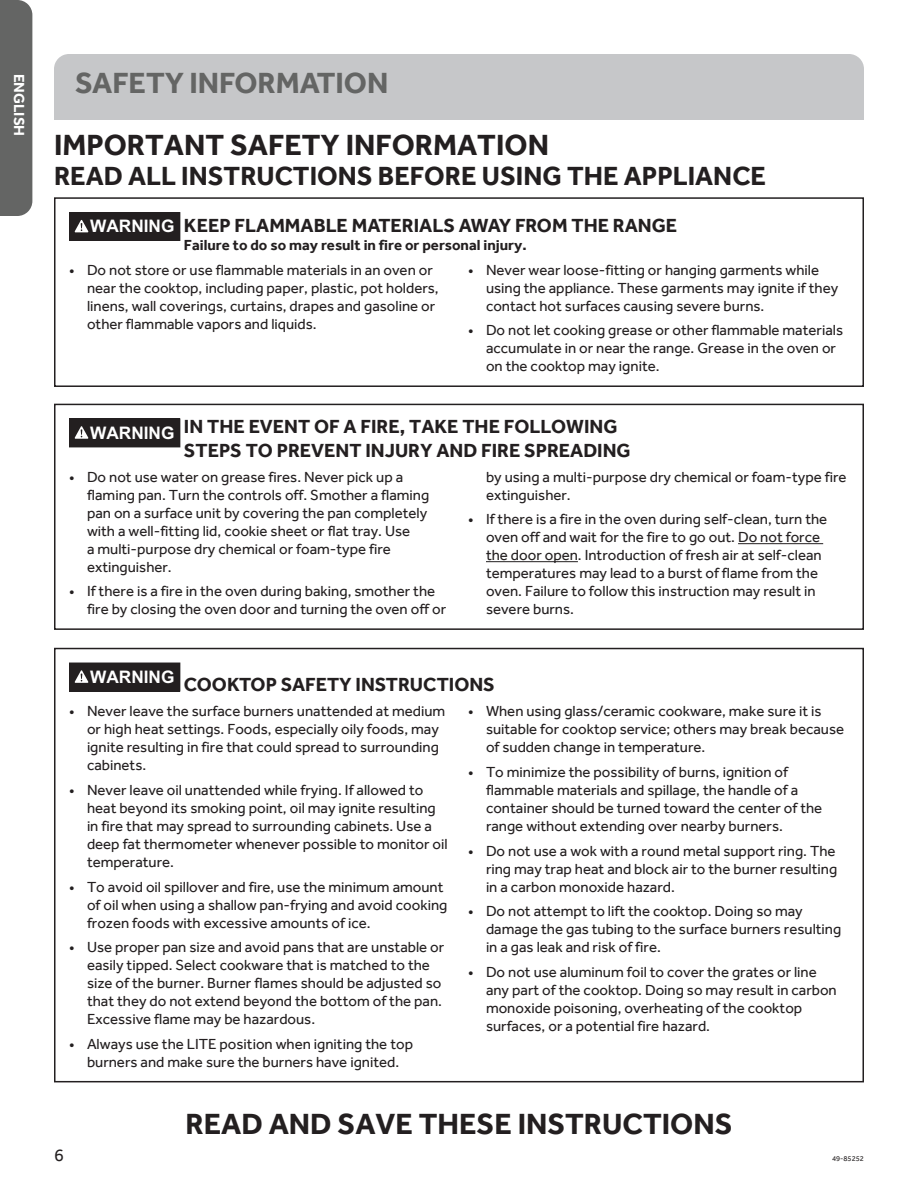
<style>
.page{position:relative;width:918px;height:1188px;background:#fff}
.page>*{position:absolute;margin:0;border:0;box-sizing:border-box;transform-origin:0 0}
.t1{font:700 30px "Effra";color:#231f20}
.t2{font:700 30px "Effra";color:#646564}
.t3{font:700 27px "Effra";color:#231f20}
.t4{font:700 19.5px/23.4px "Effra";color:#231f20}
.t5{font:18px "Effra";color:#231f20}
.t6{font:15px/18px "Effra";color:#231f20}
.t7{font:700 15px "Effra";color:#231f20}
.t8{font:700 15px "Effra";color:#fff}
.t9{font:7.5px "Effra";color:#231f20}
.s1{font-family:"Arial";font-size:17.25px;color:#fff}
</style>
<div class="page">
<div style="left:17px;top:0;width:15px;height:216px;background:#646564"></div>
<div style="left:69px;top:213px;width:111px;height:28px;background:#231f20"></div>
<div style="left:69px;top:212px;width:111px;height:29px;border:1px solid #231f20"></div>
<svg style="left:75px;top:220px;width:13px;height:12px"></svg>
<div style="left:54px;top:197px;width:810px;height:190px;border:2px solid #231f20"></div>
<div style="left:69px;top:419px;width:111px;height:28px;background:#231f20"></div>
<svg style="left:75px;top:426px;width:13px;height:13px"></svg>
<hr style="left:738px;top:543px;width:85px;height:1px;background:#231f20">
<hr style="left:486px;top:561px;width:92px;height:1px;background:#231f20">
<div style="left:54px;top:404px;width:810px;height:226px;border:2px solid #231f20"></div>
<div style="left:69px;top:663px;width:111px;height:28px;background:#231f20"></div>
<svg style="left:75px;top:670px;width:13px;height:13px"></svg>
<div style="left:54px;top:648px;width:810px;height:434px;border:2px solid #231f20"></div>
<div style="left:54px;top:54px;width:810px;height:66px;background:#c6c7c9"></div>
<p class="t8" style="left:28px;top:74px;width:64px;rotate:90deg">ENGLISH</p>
<h1 class="t2" style="left:75px;top:65px;width:315px">SAFETY INFORMATION</h1>
<h1 class="t1" style="left:54px;top:127px;width:497px">IMPORTANT SAFETY INFORMATION</h1>
<h2 class="t3" style="left:54px;top:160px;width:714px">READ ALL INSTRUCTIONS BEFORE USING THE APPLIANCE</h2>
<h3 class="t4" style="left:90px;top:214px;width:589px"><span class="s1">WARNING</span> KEEP FLAMMABLE MATERIALS AWAY FROM THE RANGE</h3>
<p class="t7" style="left:184px;top:236px;width:344px">Failure to do so may result in fire or personal injury.</p>
<p class="t6" style="left:87px;top:261px;width:353px;text-indent:-18px">• Do not store or use flammable materials in an oven or near the cooktop, including paper, plastic, pot holders, linens, wall coverings, curtains, drapes and gasoline or other flammable vapors and liquids.</p>
<p class="t6" style="left:486px;top:261px;width:354px;text-indent:-18px">• Never wear loose-fitting or hanging garments while using the appliance. These garments may ignite if they contact hot surfaces causing severe burns.</p>
<p class="t6" style="left:486px;top:321px;width:359px;text-indent:-18px">• Do not let cooking grease or other flammable materials accumulate in or near the range. Grease in the oven or on the cooktop may ignite.</p>
<h3 class="t4" style="left:184px;top:415px;width:448px;text-indent:-94px"><sub>WARNING</sub> IN THE EVENT OF A FIRE, TAKE THE FOLLOWING<br>STEPS TO PREVENT INJURY AND FIRE SPREADING</h3>
<p class="t6" style="left:87px;top:467px;width:344px;text-indent:-18px">• Do not use water on grease fires. Never pick up a flaming pan. Turn the controls off. Smother a flaming pan on a surface unit by covering the pan completely with a well-fitting lid, cookie sheet or flat tray. Use<br>a multi-purpose dry chemical or foam-type fire extinguisher.</p>
<p class="t6" style="left:87px;top:582px;width:361px;text-indent:-18px">• If there is a fire in the oven during baking, smother the fire by closing the oven door and turning the oven off or</p>
<p class="t6" style="left:486px;top:467px;width:362px">by using a multi-purpose dry chemical or foam-type fire extinguisher.</p>
<p class="t6" style="left:486px;top:510px;width:343px;text-indent:-18px">• If there is a fire in the oven during self-clean, turn the oven off and wait for the fire to go out. Do not force the door open. Introduction of fresh air at self-clean temperatures may lead to a burst of flame from the oven. Failure to follow this instruction may result in severe burns.</p>
<h3 class="t4" style="left:90px;top:673px;width:406px"><sup>WARNING</sup> COOKTOP SAFETY INSTRUCTIONS</h3>
<p class="t6" style="left:87px;top:702px;width:360px;text-indent:-18px">• Never leave the surface burners unattended at medium or high heat settings. Foods, especially oily foods, may ignite resulting in fire that could spread to surrounding cabinets.</p>
<p class="t6" style="left:87px;top:781px;width:362px;text-indent:-18px">• Never leave oil unattended while frying. If allowed to heat beyond its smoking point, oil may ignite resulting in fire that may spread to surrounding cabinets. Use a deep fat thermometer whenever possible to monitor oil temperature.</p>
<p class="t6" style="left:87px;top:877px;width:362px;text-indent:-18px">• To avoid oil spillover and fire, use the minimum amount of oil when using a shallow pan-frying and avoid cooking frozen foods with excessive amounts of ice.</p>
<p class="t6" style="left:87px;top:938px;width:359px;text-indent:-18px">• Use proper pan size and avoid pans that are unstable or easily tipped. Select cookware that is matched to the size of the burner. Burner flames should be adjusted so that they do not extend beyond the bottom of the pan.<br>Excessive flame may be hazardous.</p>
<p class="t6" style="left:69px;top:1035px;width:346px;text-align:center">• Always use the LITE position when igniting the top burners and make sure the burners have ignited.</p>
<p class="t6" style="left:486px;top:702px;width:360px;text-indent:-18px">• When using glass/ceramic cookware, make sure it is suitable for cooktop service; others may break because of sudden change in temperature.</p>
<p class="t6" style="left:486px;top:763px;width:338px;text-indent:-18px">• To minimize the possibility of burns, ignition of flammable materials and spillage, the handle of a container should be turned toward the center of the range without extending over nearby burners.</p>
<p class="t6" style="left:486px;top:841px;width:353px;text-align:justify;text-indent:-18px">• Do not use a wok with a round metal support ring. The ring may trap heat and block air to the burner resulting in a carbon monoxide hazard.</p>
<p class="t6" style="left:486px;top:902px;width:357px;text-indent:-18px">• Do not attempt to lift the cooktop. Doing so may damage the gas tubing to the surface burners resulting in a gas leak and risk of fire.</p>
<p class="t6" style="left:486px;top:963px;width:352px;text-indent:-18px">• Do not use aluminum foil to cover the grates or line any part of the cooktop. Doing so may result in carbon monoxide poisoning, overheating of the cooktop surfaces, or a potential fire hazard.</p>
<h1 class="t1" style="left:186px;top:1106px;width:548px">READ AND SAVE THESE INSTRUCTIONS</h1>
<p class="t5" style="left:54px;top:1144px;width:11px">6</p>
<p class="t9" style="left:832px;top:1154px;width:33px">49-85252</p>
</div>
